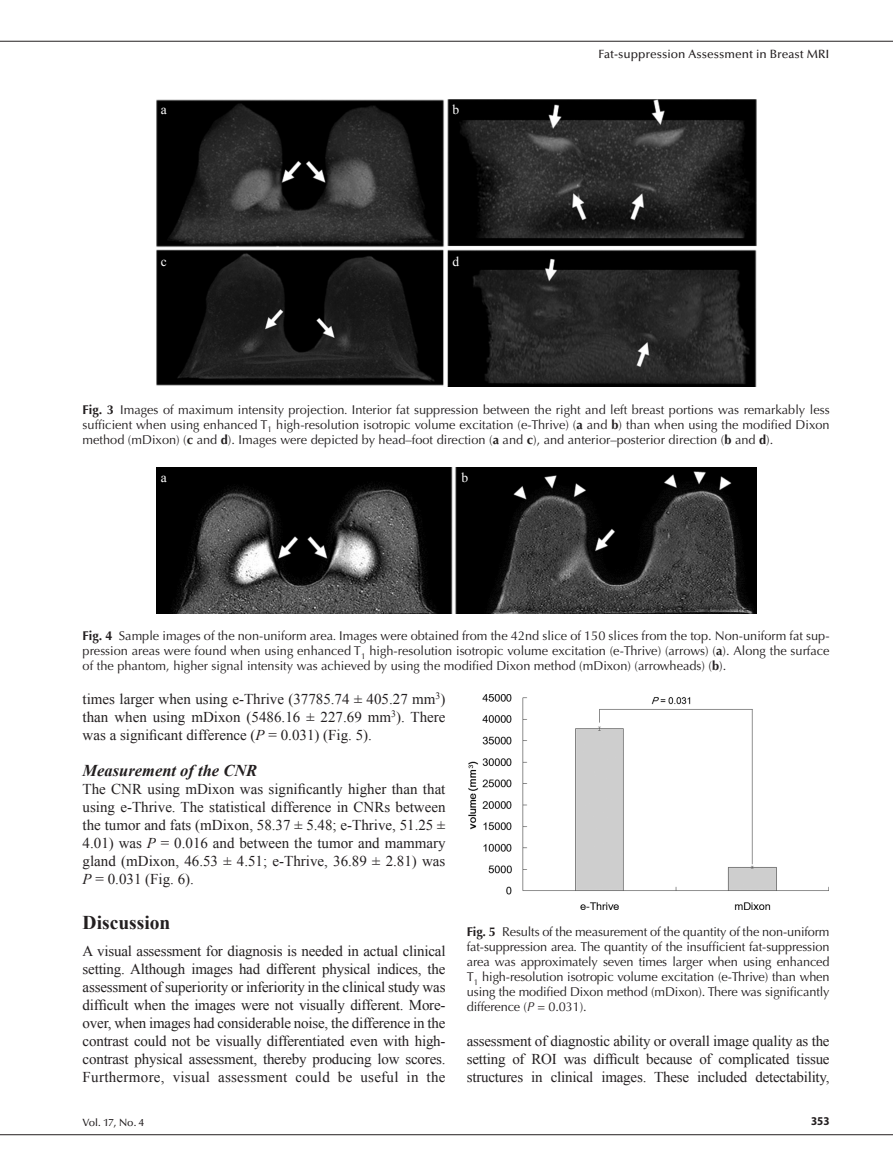
<style>
.page{position:relative;width:893px;height:1174px;background:#fff}
.page>*{position:absolute;margin:0;border:0;box-sizing:border-box;transform-origin:0 0}
.t1{font:700 19.5px "Times New Roman";color:#231f20}
.t2{font:italic 700 16.5px "Times New Roman";color:#231f20}
.Txf{font:15px/18px "Times New Roman";color:#231f20;text-align:justify}
.Txf-2{font:13.5px "Times New Roman";color:#fff}
.Table_Fig_Box_Title{font:12.75px/15px "Optima LT Std";color:#231f20;text-align:justify}
.t3{font:500 12px "Optima LT Std";color:#231f20}
.t4{font:700 semi-condensed 12px "Myriad Pro";color:#231f20}
.t5{font:500 10.5px "Optima LT Std";color:#231f20}
.s1{font-weight:700}
.s2{font-style:italic}
</style>
<div class="page">
<hr style="left:0;top:1134px;width:893px;height:1px;background:#231f20">
<hr style="left:0;top:41px;width:893px;height:1px;background:#231f20">
<img style="left:468px;top:694px;width:360px;height:215px">
<img style="left:156px;top:467px;width:600px;height:146px">
<img style="left:156px;top:99px;width:600px;height:288px">
<p class="Txf-2" style="left:161px;top:101px;width:7px">a</p>
<p class="Txf-2" style="left:161px;top:252px;width:7px">c</p>
<p class="Txf-2" style="left:453px;top:101px;width:8px">b</p>
<p class="Txf-2" style="left:453px;top:252px;width:8px">d</p>
<p class="t3" style="left:599px;top:48px;width:232px">Fat-suppression Assessment in Breast MRI</p>
<p class="Table_Fig_Box_Title" style="left:83px;top:402px;width:748px"><span class="s1">Fig. 3</span> Images of maximum intensity projection<span class="s2">.</span> Interior fat suppression between the right and left breast portions was remarkably less sufficient when using enhanced T<sub>1</sub> high-resolution isotropic volume excitation (e-Thrive) (<span class="s1">a</span> and <span class="s1">b</span>) than when using the modified Dixon method (mDixon) (<span class="s1">c</span> and <span class="s1">d</span>). Images were depicted by head–foot direction (<span class="s1">a</span> and <span class="s1">c</span>), and anterior–posterior direction (<span class="s1">b</span> and <span class="s1">d</span>).</p>
<p class="Txf-2" style="left:161px;top:468px;width:7px">a</p>
<p class="Txf-2" style="left:461px;top:468px;width:8px">b</p>
<p class="Table_Fig_Box_Title" style="left:83px;top:628px;width:748px"><span class="s1">Fig. 4</span> Sample images of the non-uniform area<span class="s2">.</span> Images were obtained from the 42nd slice of 150 slices from the top. Non-uniform fat sup&shy;pression areas were found when using enhanced T<sub>1</sub> high-resolution isotropic volume excitation (e-Thrive) (arrows) (<span class="s1">a</span>). Along the surface of the phantom, higher signal intensity was achieved by using the modified Dixon method (mDixon) (arrowheads) (<span class="s1">b</span>).</p>
<p class="Txf" style="left:83px;top:690px;width:364px">times larger when using e-Thrive (37785.74 ± 405.27 mm<sup>3</sup>) than when using mDixon (5486.16 ± 227.69 mm<sup>3</sup>). There was a significant difference (<span class="s2">P</span> = 0.031) (Fig. 5).</p>
<h2 class="t2" style="left:83px;top:759px;width:176px">Measurement of the CNR</h2>
<p class="Txf" style="left:83px;top:780px;width:364px">The CNR using mDixon was significantly higher than that using e-Thrive. The statistical difference in CNRs between the tumor and fats (mDixon, 58.37 ± 5.48; e-Thrive, 51.25 ± 4.01) was <span class="s2">P</span> = 0.016 and between the tumor and mammary gland (mDixon, 46.53 ± 4.51; e-Thrive, 36.89 ± 2.81) was <span class="s2">P</span> = 0.031 (Fig. 6).</p>
<h1 class="t1" style="left:83px;top:909px;width:89px">Discussion</h1>
<p class="Txf" style="left:83px;top:942px;width:364px">A visual assessment for diagnosis is needed in actual clinical setting. Although images had different physical indices, the assessment of superiority or inferiority in the clinical study was difficult when the images were not visually different. More&shy;over, when images had considerable noise, the difference in the contrast could not be visually differentiated even with high&shy;contrast physical assessment, thereby producing low scores.<br>Furthermore, visual assessment could be useful in the</p>
<p class="Table_Fig_Box_Title" style="left:467px;top:924px;width:364px"><span class="s1">Fig. 5</span> Results of the measurement of the quantity of the non-uniform fat-suppression area<span class="s2">.</span> The quantity of the insufficient fat-suppression area was approximately seven times larger when using enhanced T<sub>1</sub> high-resolution isotropic volume excitation (e-Thrive) than when using the modified Dixon method (mDixon). There was significantly difference (<span class="s2">P</span> = 0.031).</p>
<p class="Txf" style="left:467px;top:1032px;width:364px">assessment of diagnostic ability or overall image quality as the setting of ROI was difficult because of complicated tissue structures in clinical images. These included detectability,</p>
<p class="t5" style="left:83px;top:1116px;width:63px">Vol. 17, No. 4</p>
<p class="t4" style="left:811px;top:1114px;width:20px">353</p>
</div>
